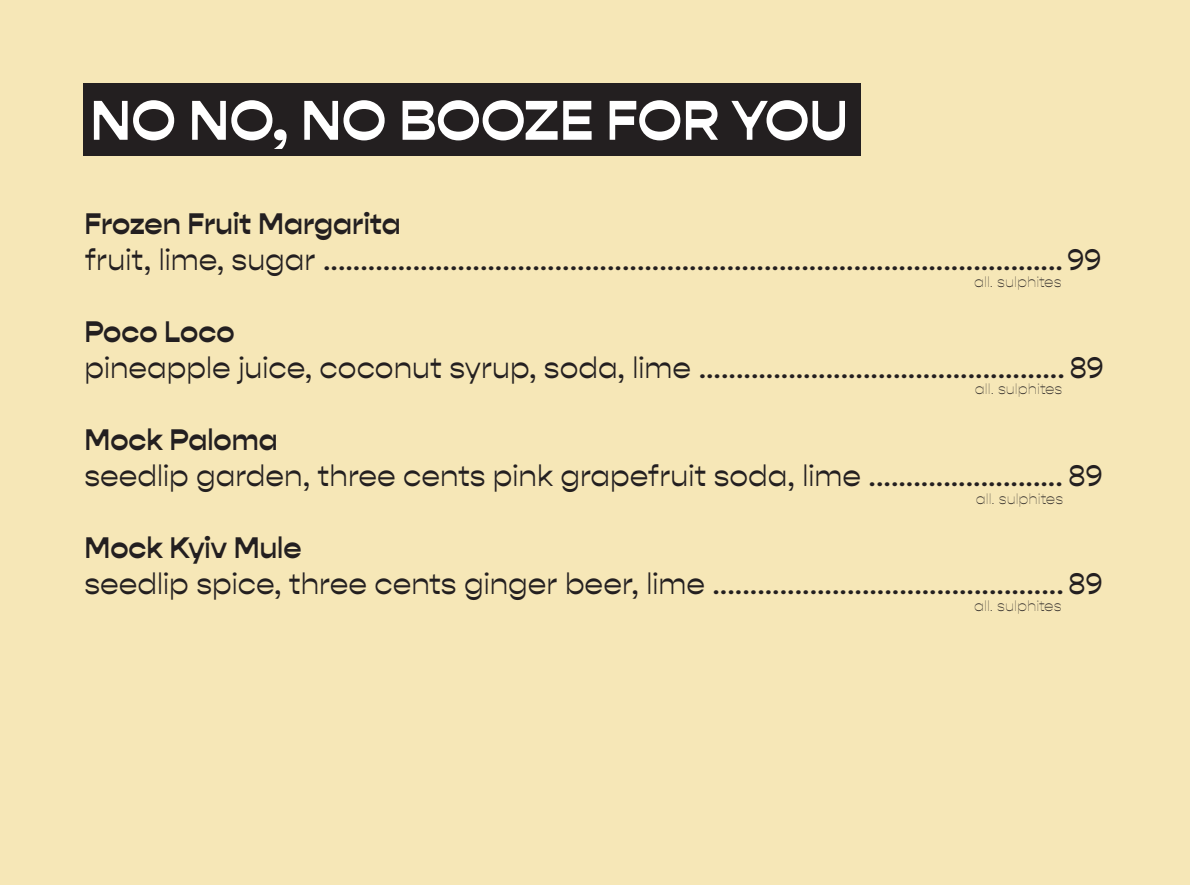
<style>
.page{position:relative;width:1190px;height:885px;background:#fff}
.page>*{position:absolute;margin:0;border:0;box-sizing:border-box;transform-origin:0 0}
.t1{font:700 56.25px "Gopher Display";color:#fff}
.t2{font:30px "Gopher Display";color:#231f20}
.t3{font:700 30px "Gopher Display";color:#231f20}
.t4{font:100 14.75px "Gopher Display";color:#231f20}
</style>
<div class="page">
<div style="left:0;top:0;width:1189px;height:885px;background:#f6e7b7"></div>
<div style="left:84px;top:83px;width:776px;height:73px;background:#231f20"></div>
<h1 class="t1" style="left:90px;top:87px;width:759px">NO NO, NO BOOZE FOR YOU</h1>
<p class="t3" style="left:84px;top:206px;width:318px">Frozen Fruit Margarita</p>
<p class="t2" style="left:84px;top:242px;width:1018px">fruit, lime, sugar ................................................................................................... 99</p>
<p class="t4" style="left:974px;top:274px;width:89px">all. sulphites</p>
<p class="t3" style="left:84px;top:314px;width:152px">Poco Loco</p>
<p class="t2" style="left:84px;top:350px;width:1020px">pineapple juice, coconut syrup, soda, lime .................................................89</p>
<p class="t4" style="left:974px;top:380px;width:89px">all. sulphites</p>
<p class="t3" style="left:84px;top:422px;width:195px">Mock Paloma</p>
<p class="t2" style="left:84px;top:458px;width:1019px">seedlip garden, three cents pink grapefruit soda, lime .......................... 89</p>
<p class="t4" style="left:975px;top:491px;width:89px">all. sulphites</p>
<p class="t3" style="left:84px;top:530px;width:218px">Mock Kyiv Mule</p>
<p class="t2" style="left:84px;top:566px;width:1019px">seedlip spice, three cents ginger beer, lime ...............................................89</p>
<p class="t4" style="left:974px;top:598px;width:89px">all. sulphites</p>
</div>
